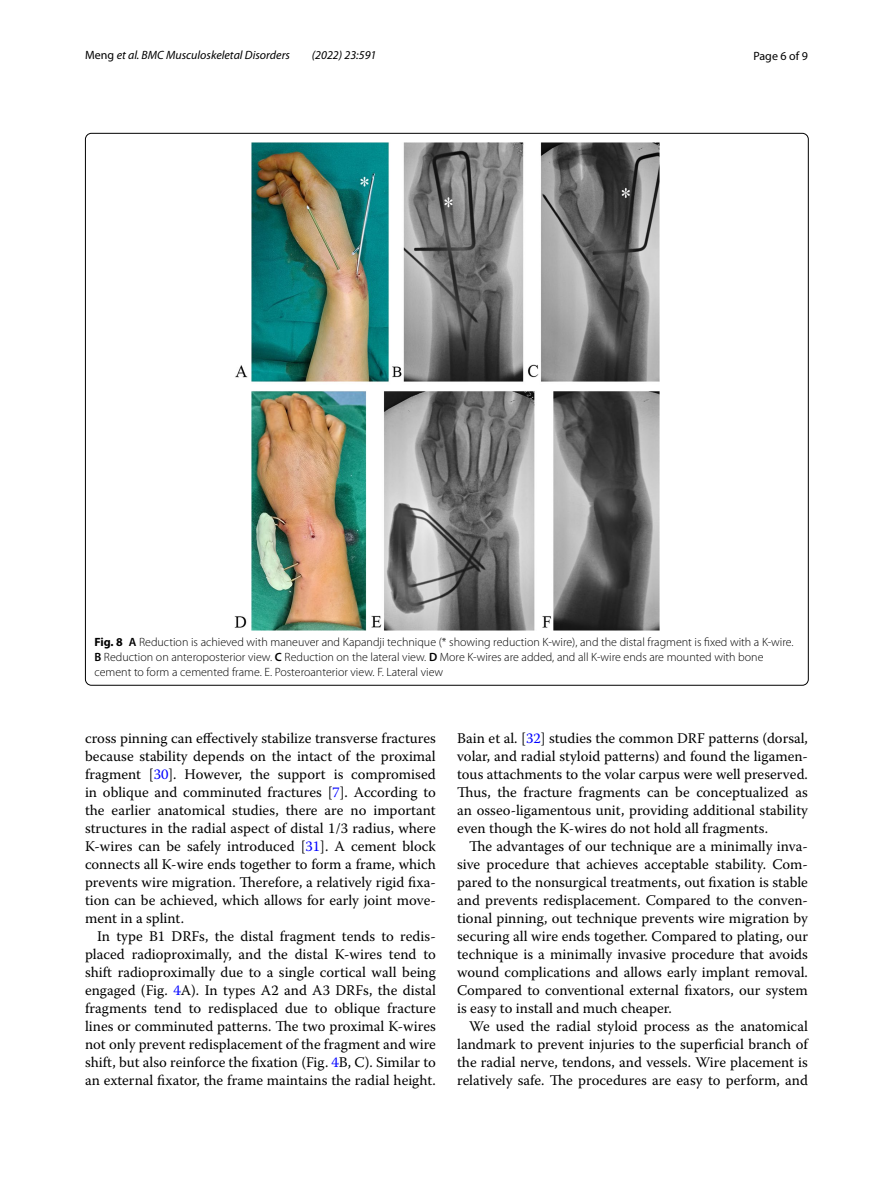
<style>
.page{position:relative;width:893px;height:1187px;background:#fff}
.page>*{position:absolute;margin:0;border:0;box-sizing:border-box;transform-origin:0 0}
.t1{font:14.7px/18px "Warnock Pro";color:#000;text-align:justify}
.t2{font:300 12px/15px "Myriad Pro";color:#000}
.t3{font:italic 12px "Myriad Pro";color:#000}
.t4{font:12px "Myriad Pro";color:#000}
.s1{font-style:normal}
.s2{font-weight:700}
.s3{font-weight:600}
.s4{color:#00f}
</style>
<div class="page">
<img style="left:234px;top:142px;width:425px;height:488px">
<p class="t3" style="left:85px;top:48px;width:206px"><span class="s1">Meng</span> et al. BMC Musculoskeletal Disorders</p>
<p class="t3" style="left:312px;top:48px;width:66px">(2022) 23:591</p>
<p class="t4" style="left:753px;top:48px;width:56px">Page 6 of 9</p>
<p class="t2" style="left:94px;top:634px;width:701px"><span class="s2">Fig. 8</span> <span class="s3">A</span> Reduction is achieved with maneuver and Kapandji technique (* showing reduction K-wire), and the distal fragment is fixed with a K-wire.<br><span class="s3">B</span> Reduction on anteroposterior view. <span class="s3">C</span> Reduction on the lateral view. <span class="s3">D</span> More K-wires are added, and all K-wire ends are mounted with bone cement to form a cemented frame. E. Posteroanterior view. F. Lateral view</p>
<p class="t1" style="left:85px;top:729px;width:352px">cross pinning can effectively stabilize transverse fractures because stability depends on the intact of the proximal fragment [<span class="s4">30</span>]. However, the support is compromised in oblique and comminuted fractures [<span class="s4">7</span>]. According to the earlier anatomical studies, there are no important structures in the radial aspect of distal 1/3 radius, where K-wires can be safely introduced [<span class="s4">31</span>]. A cement block connects all K-wire ends together to form a frame, which prevents wire migration. Therefore, a relatively rigid fixa&shy;tion can be achieved, which allows for early joint move&shy;ment in a splint.</p>
<p class="t1" style="left:85px;top:927px;width:352px;text-indent:12px">In type B1 DRFs, the distal fragment tends to redis&shy;placed radioproximally, and the distal K-wires tend to shift radioproximally due to a single cortical wall being engaged (Fig. <span class="s4">4</span>A). In types A2 and A3 DRFs, the distal fragments tend to redisplaced due to oblique fracture lines or comminuted patterns. The two proximal K-wires not only prevent redisplacement of the fragment and wire shift, but also reinforce the fixation (Fig. <span class="s4">4</span>B, C). Similar to an external fixator, the frame maintains the radial height.</p>
<p class="t1" style="left:457px;top:729px;width:352px">Bain et al. [<span class="s4">32</span>] studies the common DRF patterns (dorsal, volar, and radial styloid patterns) and found the ligamen&shy;tous attachments to the volar carpus were well preserved.<br>Thus, the fracture fragments can be conceptualized as an osseo-ligamentous unit, providing additional stability even though the K-wires do not hold all fragments.</p>
<p class="t1" style="left:457px;top:837px;width:352px;text-indent:12px">The advantages of our technique are a minimally inva&shy;sive procedure that achieves acceptable stability. Com&shy;pared to the nonsurgical treatments, out fixation is stable and prevents redisplacement. Compared to the conven&shy;tional pinning, out technique prevents wire migration by securing all wire ends together. Compared to plating, our technique is a minimally invasive procedure that avoids wound complications and allows early implant removal.<br>Compared to conventional external fixators, our system is easy to install and much cheaper.</p>
<p class="t1" style="left:457px;top:1017px;width:352px;text-indent:12px">We used the radial styloid process as the anatomical landmark to prevent injuries to the superficial branch of the radial nerve, tendons, and vessels. Wire placement is relatively safe. The procedures are easy to perform, and</p>
</div>
